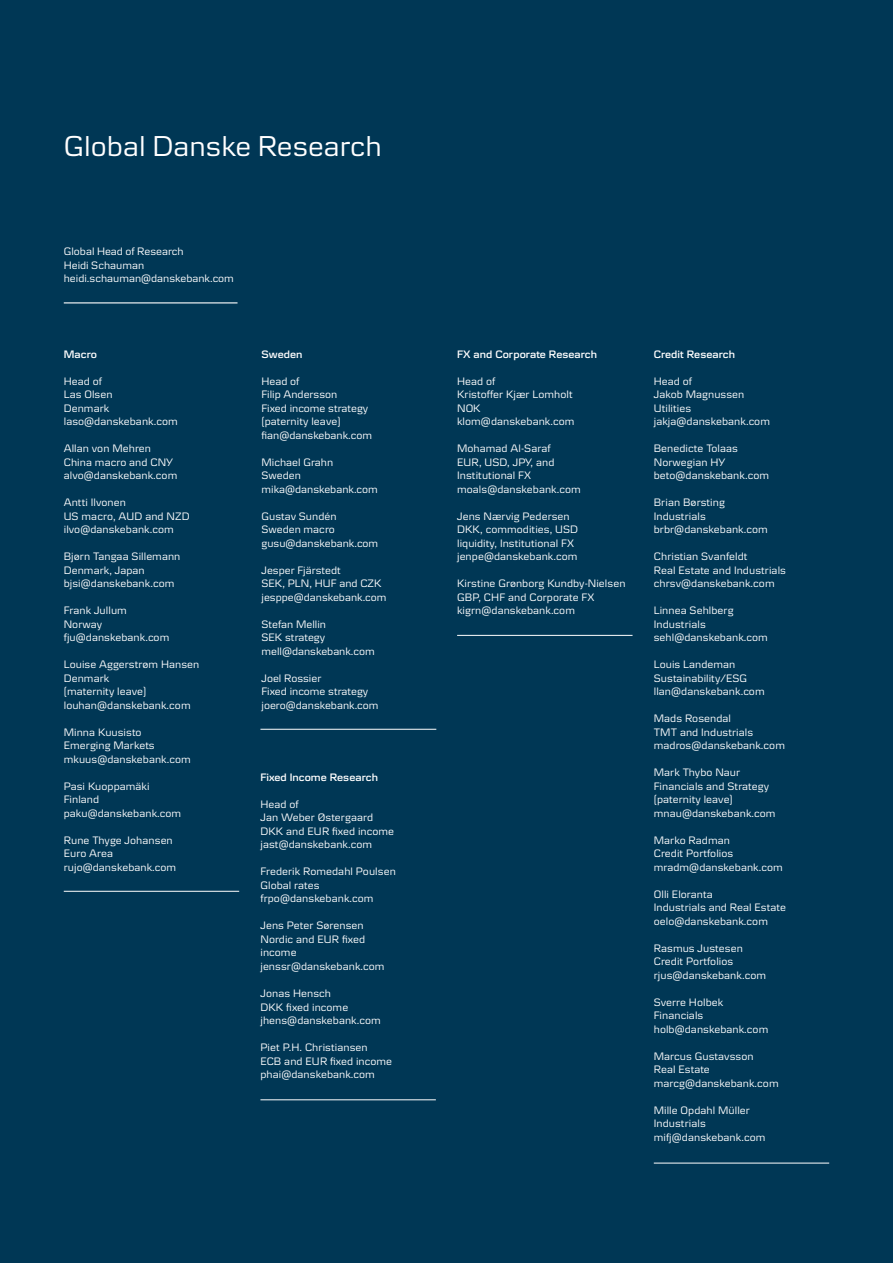
<style>
.page{position:relative;width:893px;height:1263px;background:#003755}
.page>*{position:absolute;margin:0;border:0;box-sizing:border-box;transform-origin:0 0}
.t1{font:30px "Danske Textv 2";color:#fff}
.t2{font:11.25px/13.5px "Danske Textv 2";letter-spacing:.005em;color:#fff}
.t3{font:600 11.25px "Danske Textv 2";letter-spacing:.005em;color:#fff}
</style>
<div class="page">
<hr style="left:64px;top:891px;width:175px;height:1px;background:#fff">
<hr style="left:64px;top:302px;width:174px;height:1px;background:#fff">
<hr style="left:260px;top:729px;width:176px;height:1px;background:#fff">
<hr style="left:457px;top:635px;width:175px;height:1px;background:#fff">
<hr style="left:260px;top:1099px;width:176px;height:1px;background:#fff">
<hr style="left:654px;top:1163px;width:175px;height:1px;background:#fff">
<h1 class="t1" style="left:64px;top:129px;width:320px">Global Danske Research</h1>
<p class="t2" style="left:64px;top:245px;width:172px">Global Head of Research<br>Heidi Schauman heidi.schauman@danskebank.com</p>
<p class="t3" style="left:64px;top:348px;width:35px">Macro</p>
<p class="t2" style="left:64px;top:374px;width:116px">Head of<br>Las Olsen<br>Denmark laso@danskebank.com</p>
<p class="t2" style="left:64px;top:442px;width:115px">Allan von Mehren<br>China macro and CNY alvo@danskebank.com</p>
<p class="t2" style="left:64px;top:496px;width:127px">Antti Ilvonen<br>US macro, AUD and NZD ilvo@danskebank.com</p>
<p class="t2" style="left:64px;top:550px;width:118px">Bjørn Tangaa Sillemann<br>Denmark, Japan bjsi@danskebank.com</p>
<p class="t2" style="left:64px;top:604px;width:107px">Frank Jullum<br>Norway fju@danskebank.com</p>
<p class="t2" style="left:64px;top:658px;width:137px">Louise Aggerstrøm Hansen<br>Denmark<br>(maternity leave) louhan@danskebank.com</p>
<p class="t2" style="left:64px;top:725px;width:129px">Minna Kuusisto<br>Emerging Markets mkuus@danskebank.com</p>
<p class="t2" style="left:64px;top:779px;width:119px">Pasi Kuoppamäki<br>Finland paku@danskebank.com</p>
<p class="t2" style="left:64px;top:833px;width:114px">Rune Thyge Johansen<br>Euro Area rujo@danskebank.com</p>
<p class="t3" style="left:261px;top:348px;width:43px">Sweden</p>
<p class="t2" style="left:261px;top:374px;width:112px">Head of<br>Filip Andersson<br>Fixed income strategy (paternity leave) fian@danskebank.com</p>
<p class="t2" style="left:261px;top:455px;width:118px">Michael Grahn<br>Sweden mika@danskebank.com</p>
<p class="t2" style="left:261px;top:509px;width:118px">Gustav Sundén<br>Sweden macro gusu@danskebank.com</p>
<p class="t2" style="left:261px;top:563px;width:126px">Jesper Fjärstedt<br>SEK, PLN, HUF and CZK jesppe@danskebank.com</p>
<p class="t2" style="left:261px;top:617px;width:115px">Stefan Mellin<br>SEK strategy mell@danskebank.com</p>
<p class="t2" style="left:261px;top:671px;width:119px">Joel Rossier<br>Fixed income strategy joero@danskebank.com</p>
<p class="t3" style="left:260px;top:771px;width:119px">Fixed Income Research</p>
<p class="t2" style="left:260px;top:797px;width:135px">Head of<br>Jan Weber Østergaard<br>DKK and EUR fixed income jast@danskebank.com</p>
<p class="t2" style="left:260px;top:865px;width:137px">Frederik Romedahl Poulsen<br>Global rates frpo@danskebank.com</p>
<p class="t2" style="left:260px;top:919px;width:126px">Jens Peter Sørensen<br>Nordic and EUR fixed income jenssr@danskebank.com</p>
<p class="t2" style="left:260px;top:986px;width:122px">Jonas Hensch<br>DKK fixed income jhens@danskebank.com</p>
<p class="t2" style="left:260px;top:1040px;width:133px">Piet P.H. Christiansen<br>ECB and EUR fixed income phai@danskebank.com</p>
<p class="t3" style="left:457px;top:348px;width:142px">FX and Corporate Research</p>
<p class="t2" style="left:457px;top:374px;width:119px">Head of<br>Kristoffer Kjær Lomholt<br>NOK klom@danskebank.com</p>
<p class="t2" style="left:457px;top:442px;width:125px">Mohamad Al-Saraf<br>EUR, USD, JPY, and<br>Institutional FX moals@danskebank.com</p>
<p class="t2" style="left:457px;top:509px;width:122px">Jens Nærvig Pedersen<br>DKK, commodities, USD liquidity, Institutional FX jenpe@danskebank.com</p>
<p class="t2" style="left:457px;top:577px;width:170px">Kirstine Grønborg Kundby-Nielsen<br>GBP, CHF and Corporate FX kigrn@danskebank.com</p>
<p class="t3" style="left:654px;top:348px;width:83px">Credit Research</p>
<p class="t2" style="left:654px;top:374px;width:118px">Head of<br>Jakob Magnussen<br>Utilities jakja@danskebank.com</p>
<p class="t2" style="left:654px;top:442px;width:117px">Benedicte Tolaas<br>Norwegian HY beto@danskebank.com</p>
<p class="t2" style="left:654px;top:496px;width:116px">Brian Børsting<br>Industrials brbr@danskebank.com</p>
<p class="t2" style="left:654px;top:550px;width:134px">Christian Svanfeldt<br>Real Estate and Industrials chrsv@danskebank.com</p>
<p class="t2" style="left:654px;top:604px;width:116px">Linnea Sehlberg<br>Industrials sehl@danskebank.com</p>
<p class="t2" style="left:654px;top:658px;width:112px">Louis Landeman<br>Sustainability/ESG llan@danskebank.com</p>
<p class="t2" style="left:654px;top:712px;width:133px">Mads Rosendal<br>TMT and Industrials madros@danskebank.com</p>
<p class="t2" style="left:654px;top:766px;width:123px">Mark Thybo Naur<br>Financials and Strategy (paternity leave) mnau@danskebank.com</p>
<p class="t2" style="left:654px;top:833px;width:131px">Marko Radman<br>Credit Portfolios mradm@danskebank.com</p>
<p class="t2" style="left:654px;top:887px;width:134px">Olli Eloranta<br>Industrials and Real Estate oelo@danskebank.com</p>
<p class="t2" style="left:654px;top:941px;width:114px">Rasmus Justesen<br>Credit Portfolios rjus@danskebank.com</p>
<p class="t2" style="left:654px;top:995px;width:116px">Sverre Holbek<br>Financials holb@danskebank.com</p>
<p class="t2" style="left:654px;top:1049px;width:126px">Marcus Gustavsson<br>Real Estate marcg@danskebank.com</p>
<p class="t2" style="left:654px;top:1103px;width:113px">Mille Opdahl Müller<br>Industrials mifj@danskebank.com</p>
</div>
